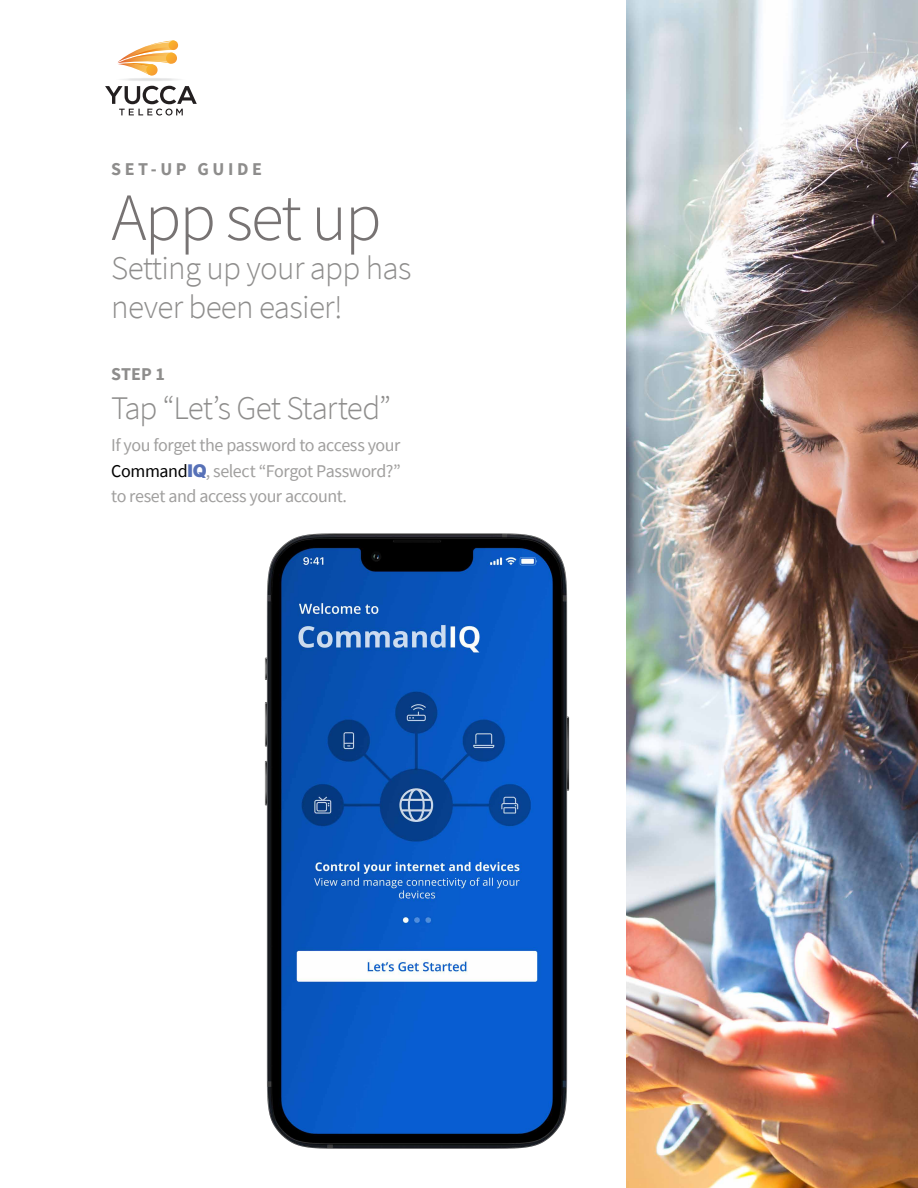
<style>
.page{position:relative;width:918px;height:1188px;background:#fff}
.page>*{position:absolute;margin:0;border:0;box-sizing:border-box;transform-origin:0 0}
.t1{font:300 67.5px "Source Sans Pro";letter-spacing:-.03em;color:#777373}
.t2{font:300 33px/39px "Source Sans Pro";letter-spacing:-.02em;color:#8e8d8c}
.t3{font:18px/25.5px "Source Sans Pro";letter-spacing:-.025em;color:#a09f9e;text-align:justify}
.t4{font:700 18px "Source Sans Pro";letter-spacing:.2em;color:#8e8d8c}
.s1{color:#000}
.s2{font-family:"SF Pro Display";font-weight:900;color:#5771b7}
</style>
<div class="page">
<svg style="left:118px;top:40px;width:60px;height:36px"></svg>
<svg style="left:114px;top:77px;width:73px;height:5px"></svg>
<svg style="left:105px;top:86px;width:92px;height:30px"></svg>
<img style="left:626px;top:0;width:292px;height:1188px">
<img style="left:264px;top:533px;width:306px;height:616px">
<p class="t4" style="left:111px;top:157px;width:152px">SET-UP GUIDE</p>
<h1 class="t1" style="left:111px;top:176px;width:272px">App set up</h1>
<h2 class="t2" style="left:111px;top:249px;width:302px">Setting up your app has never been easier!</h2>
<p class="t4" style="left:111px;top:362px;width:55px">STEP 1</p>
<h2 class="t2" style="left:111px;top:389px;width:281px">Tap “Let’s Get Started”</h2>
<p class="t3" style="left:111px;top:433px;width:291px">If you forget the password to access your <span class="s1">Command</span><span class="s2">IQ</span>, select “Forgot Password?” to reset and access your account.</p>
</div>
